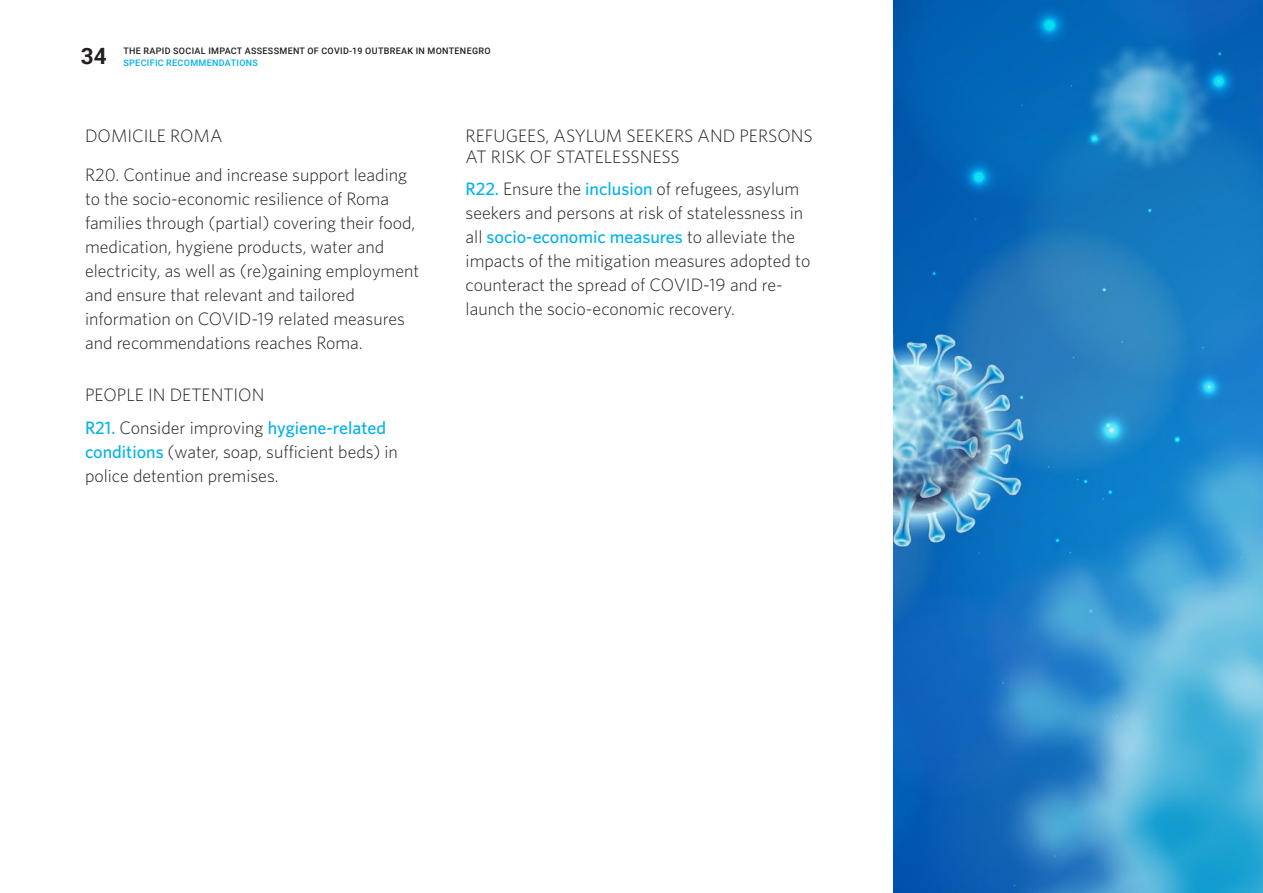
<style>
.page{position:relative;width:1263px;height:893px;background:#fff}
.page>*{position:absolute;margin:0;border:0;box-sizing:border-box;transform-origin:0 0}
.t1{font:700 22.5px "Roboto";color:#231f20}
.podpod_nas{font:300 18px/24px "Whitney";color:#231f20}
.t2{font:500 9px "Roboto";letter-spacing:.035em;color:#231f20}
.t3{font:500 9px "Roboto";letter-spacing:.035em;color:#00b1ec}
.s1{font-weight:500;color:#00b1ec}
</style>
<div class="page">
<img style="left:893px;top:0;width:370px;height:893px">
<p class="t1" style="left:81px;top:40px;width:27px">34</p>
<p class="t2" style="left:123px;top:44px;width:369px">THE RAPID SOCIAL IMPACT ASSESSMENT OF COVID-19 OUTBREAK IN MONTENEGRO</p>
<p class="t3" style="left:123px;top:56px;width:136px">SPECIFIC RECOMMENDATIONS</p>
<p class="podpod_nas" style="left:85px;top:123px;width:139px">DOMICILE ROMA</p>
<p class="podpod_nas" style="left:85px;top:162px;width:336px">R20. Continue and increase support leading to the socio-economic resilience of Roma families through (partial) covering their food, medication, hygiene products, water and electricity, as well as (re)gaining employment and ensure that relevant and tailored information on COVID-19 related measures and recommendations reaches Roma.</p>
<p class="podpod_nas" style="left:85px;top:383px;width:181px">PEOPLE IN DETENTION</p>
<p class="podpod_nas" style="left:85px;top:415px;width:314px"><span class="s1">R21.</span> Consider improving <span class="s1">hygiene-related conditions</span> (water, soap, sufficient beds) in police detention premises.</p>
<p class="podpod_nas" style="left:466px;top:125px;width:349px;line-height:20.7px">REFUGEES, ASYLUM SEEKERS AND PERSONS<br>AT RISK OF STATELESSNESS</p>
<p class="podpod_nas" style="left:466px;top:176px;width:346px"><span class="s1">R22.</span> Ensure the <span class="s1">inclusion</span> of refugees, asylum seekers and persons at risk of statelessness in all <span class="s1">socio-economic measures</span> to alleviate the impacts of the mitigation measures adopted to counteract the spread of COVID-19 and re&shy;launch the socio-economic recovery.</p>
</div>
